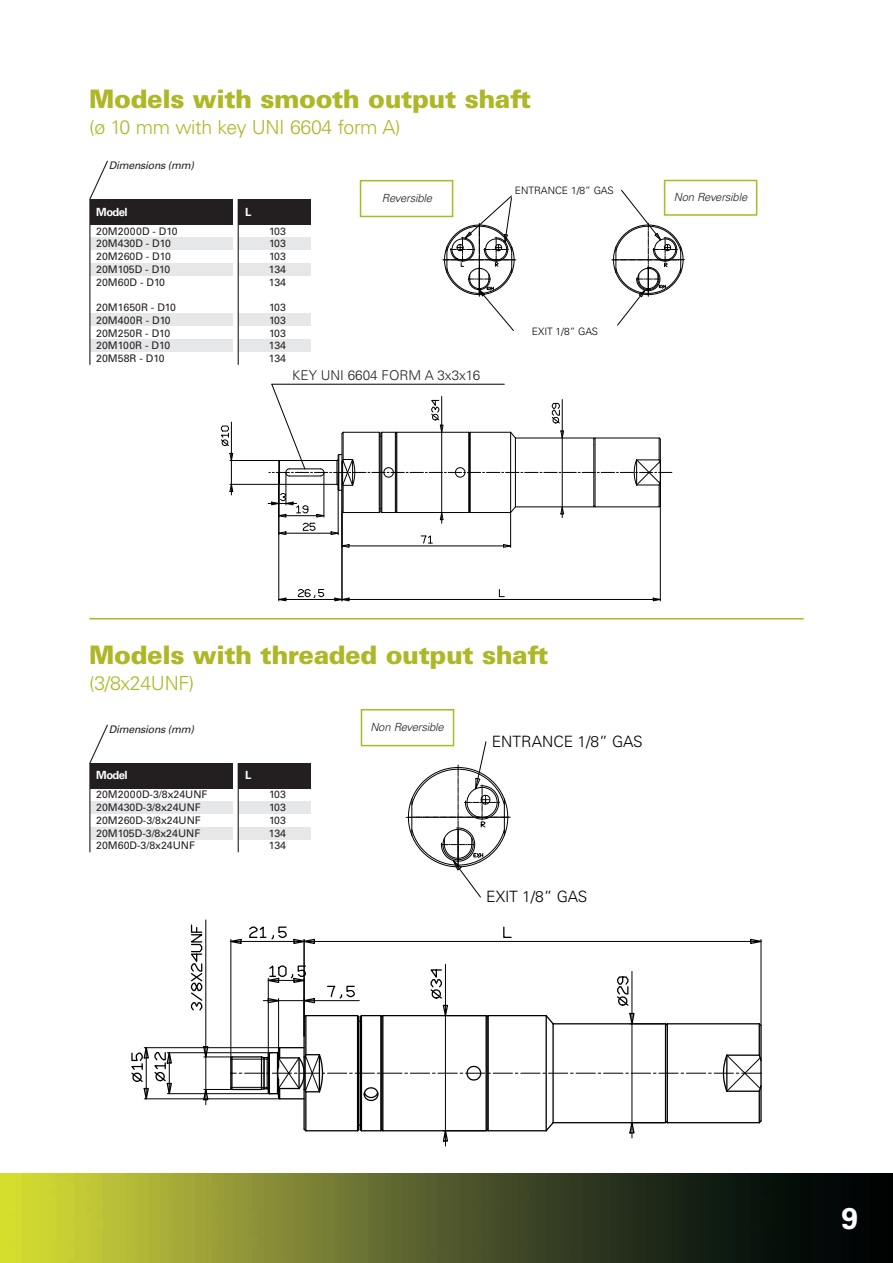
<style>
.page{position:relative;width:893px;height:1263px;background:#fff}
.page>*{position:absolute;margin:0;border:0;box-sizing:border-box;transform-origin:0 0}
.t1{font:700 30px "Univers LT";color:#fff}
.t2{font:900 25.5px "Univers LT";letter-spacing:-.02em;color:#aeb726}
.t3{font:300 19.5px "Univers LT";letter-spacing:-.015em;color:#aeb726}
.t4{font:300 15.6px "Univers LT";color:#000}
.t5{font:300 13.5px "Univers LT";color:#231f20}
.t6{font:italic 300 11.25px "Univers LT";letter-spacing:-.015em;color:#231f20}
.t7{font:700 11.25px "Univers LT";color:#fff}
.t8{font:10.5px/12.8px "Univers LT";color:#231f20;text-align:justify}
.t9{font:italic 10.5px "Univers LT";color:#231f20}
.t10{font:300 10.2px "Univers LT";color:#000}
</style>
<div class="page">
<hr style="left:231px;top:939px;width:1px;height:118px;background:#000">
<hr style="left:304px;top:1000px;width:55px;height:1px;background:#000">
<hr style="left:278px;top:998px;width:1px;height:55px;background:#000">
<svg style="left:327px;top:985px;width:28px;height:14px"></svg>
<svg style="left:263px;top:997px;width:53px;height:7px"></svg>
<hr style="left:268px;top:978px;width:1px;height:75px;background:#000">
<svg style="left:267px;top:963px;width:39px;height:21px"></svg>
<hr style="left:360px;top:1017px;width:1px;height:113px;background:#000">
<hr style="left:361px;top:1015px;width:1px;height:116px;background:#000">
<hr style="left:381px;top:1017px;width:1px;height:113px;background:#000">
<hr style="left:380px;top:1015px;width:1px;height:116px;background:#000">
<hr style="left:546px;top:1015px;width:1px;height:116px;background:#000">
<hr style="left:552px;top:1024px;width:2px;height:99px;background:#000">
<hr style="left:665px;top:1024px;width:1px;height:99px;background:#000">
<hr style="left:487px;top:1015px;width:2px;height:116px;background:#000">
<hr style="left:488px;top:1015px;width:58px;height:1px;background:#000">
<hr style="left:488px;top:1130px;width:58px;height:1px;background:#000">
<hr style="left:553px;top:1023px;width:112px;height:1px;background:#000">
<hr style="left:553px;top:1122px;width:112px;height:1px;background:#000">
<svg style="left:544px;top:1015px;width:11px;height:11px"></svg>
<svg style="left:544px;top:1121px;width:11px;height:11px"></svg>
<hr style="left:759px;top:1024px;width:1px;height:31px;background:#000">
<hr style="left:760px;top:1025px;width:2px;height:35px;background:#000">
<hr style="left:759px;top:1091px;width:1px;height:32px;background:#000">
<hr style="left:760px;top:1086px;width:2px;height:35px;background:#000">
<hr style="left:667px;top:1024px;width:1px;height:49px;background:#000">
<hr style="left:667px;top:1073px;width:1px;height:50px;background:#000">
<svg style="left:664px;top:1119px;width:5px;height:5px"></svg>
<svg style="left:664px;top:1023px;width:5px;height:4px"></svg>
<hr style="left:667px;top:1122px;width:92px;height:1px;background:#000">
<hr style="left:667px;top:1023px;width:92px;height:1px;background:#000">
<svg style="left:757px;top:1022px;width:5px;height:5px"></svg>
<svg style="left:757px;top:1119px;width:5px;height:5px"></svg>
<hr style="left:358px;top:1073px;width:1px;height:57px;background:#000">
<hr style="left:358px;top:1017px;width:1px;height:56px;background:#000">
<hr style="left:357px;top:1073px;width:1px;height:58px;background:#000">
<hr style="left:357px;top:1015px;width:1px;height:58px;background:#000">
<hr style="left:305px;top:1015px;width:1px;height:40px;background:#000">
<hr style="left:305px;top:1092px;width:1px;height:39px;background:#000">
<hr style="left:303px;top:1017px;width:2px;height:40px;background:#000">
<hr style="left:303px;top:1089px;width:2px;height:40px;background:#000">
<svg style="left:303px;top:1014px;width:5px;height:5px"></svg>
<svg style="left:303px;top:1127px;width:5px;height:5px"></svg>
<hr style="left:306px;top:1015px;width:52px;height:1px;background:#000">
<hr style="left:306px;top:1130px;width:52px;height:1px;background:#000">
<hr style="left:382px;top:1015px;width:1px;height:116px;background:#000">
<hr style="left:485px;top:1015px;width:2px;height:116px;background:#000">
<svg style="left:484px;top:1128px;width:6px;height:4px"></svg>
<hr style="left:383px;top:1130px;width:103px;height:1px;background:#000">
<hr style="left:383px;top:1015px;width:103px;height:1px;background:#000">
<svg style="left:356px;top:1124px;width:29px;height:8px"></svg>
<svg style="left:356px;top:1015px;width:29px;height:7px"></svg>
<hr style="left:632px;top:1024px;width:1px;height:99px;background:#000">
<hr style="left:632px;top:971px;width:1px;height:53px;background:#000">
<svg style="left:628px;top:1116px;width:7px;height:22px"></svg>
<svg style="left:616px;top:976px;width:19px;height:54px"></svg>
<hr style="left:445px;top:1015px;width:1px;height:116px;background:#000">
<hr style="left:445px;top:964px;width:1px;height:51px;background:#000">
<svg style="left:442px;top:1124px;width:7px;height:22px"></svg>
<svg style="left:429px;top:969px;width:20px;height:53px"></svg>
<hr style="left:304px;top:941px;width:457px;height:1px;background:#000">
<hr style="left:304px;top:939px;width:1px;height:77px;background:#000">
<hr style="left:761px;top:939px;width:1px;height:85px;background:#000">
<svg style="left:503px;top:926px;width:9px;height:12px"></svg>
<svg style="left:230px;top:926px;width:86px;height:19px"></svg>
<svg style="left:749px;top:938px;width:13px;height:7px"></svg>
<hr style="left:144px;top:1098px;width:135px;height:1px;background:#000">
<hr style="left:144px;top:1047px;width:135px;height:1px;background:#000">
<hr style="left:167px;top:1093px;width:105px;height:1px;background:#000">
<hr style="left:167px;top:1052px;width:105px;height:1px;background:#000">
<svg style="left:131px;top:1047px;width:42px;height:53px"></svg>
<hr style="left:206px;top:920px;width:1px;height:137px;background:#000">
<svg style="left:190px;top:924px;width:16px;height:88px"></svg>
<svg style="left:202px;top:1045px;width:560px;height:60px"></svg>
<img style="left:0;top:1174px;width:893px;height:89px">
<div style="left:238px;top:237px;width:72px;height:13px;background:#e6e7e9"></div>
<div style="left:238px;top:199px;width:72px;height:26px;background:#231f20"></div>
<div style="left:90px;top:237px;width:143px;height:13px;background:#e6e7e9"></div>
<div style="left:238px;top:263px;width:72px;height:13px;background:#e6e7e9"></div>
<div style="left:90px;top:263px;width:143px;height:13px;background:#e6e7e9"></div>
<div style="left:238px;top:313px;width:72px;height:13px;background:#e6e7e9"></div>
<div style="left:90px;top:313px;width:143px;height:13px;background:#e6e7e9"></div>
<div style="left:238px;top:339px;width:72px;height:13px;background:#e6e7e9"></div>
<div style="left:90px;top:339px;width:143px;height:13px;background:#e6e7e9"></div>
<div style="left:90px;top:199px;width:143px;height:26px;background:#231f20"></div>
<hr style="left:238px;top:199px;width:1px;height:166px;background:#231f20">
<svg style="left:89px;top:160px;width:19px;height:205px"></svg>
<svg style="left:406px;top:741px;width:104px;height:156px"></svg>
<div style="left:238px;top:801px;width:73px;height:13px;background:#e6e7e9"></div>
<div style="left:238px;top:763px;width:73px;height:25px;background:#231f20"></div>
<div style="left:90px;top:801px;width:143px;height:13px;background:#e6e7e9"></div>
<div style="left:238px;top:827px;width:73px;height:12px;background:#e6e7e9"></div>
<div style="left:90px;top:827px;width:143px;height:12px;background:#e6e7e9"></div>
<div style="left:90px;top:763px;width:143px;height:25px;background:#231f20"></div>
<hr style="left:238px;top:763px;width:1px;height:89px;background:#231f20">
<svg style="left:89px;top:724px;width:20px;height:129px"></svg>
<div style="left:361px;top:709px;width:93px;height:37px;border:2px solid #aeb726"></div>
<hr style="left:231px;top:422px;width:1px;height:38px;background:#000">
<hr style="left:230px;top:484px;width:49px;height:1px;background:#000">
<hr style="left:230px;top:460px;width:49px;height:1px;background:#000">
<svg style="left:221px;top:425px;width:13px;height:70px"></svg>
<hr style="left:342px;top:599px;width:318px;height:1px;background:#000">
<hr style="left:660px;top:461px;width:1px;height:140px;background:#000">
<svg style="left:498px;top:589px;width:7px;height:8px"></svg>
<svg style="left:652px;top:597px;width:9px;height:4px"></svg>
<hr style="left:279px;top:599px;width:63px;height:1px;background:#000">
<hr style="left:279px;top:484px;width:1px;height:117px;background:#000">
<hr style="left:342px;top:512px;width:1px;height:89px;background:#000">
<svg style="left:297px;top:589px;width:28px;height:10px"></svg>
<svg style="left:278px;top:597px;width:9px;height:4px"></svg>
<svg style="left:334px;top:597px;width:16px;height:4px"></svg>
<svg style="left:268px;top:384px;width:404px;height:164px"></svg>
<svg style="left:443px;top:196px;width:73px;height:135px"></svg>
<svg style="left:612px;top:190px;width:73px;height:135px"></svg>
<div style="left:360px;top:180px;width:93px;height:37px;border:2px solid #aeb726"></div>
<div style="left:664px;top:180px;width:93px;height:36px;border:2px solid #aeb726"></div>
<hr style="left:89px;top:618px;width:715px;height:1px;background:#aeb726">
<h2 class="t2" style="left:89px;top:89px;width:443px">Models with smooth output shaft</h2>
<h3 class="t3" style="left:89px;top:120px;width:313px">(ø 10 mm with key UNI 6604 form A)</h3>
<p class="t9" style="left:109px;top:161px;width:87px">Dimensions (mm)</p>
<p class="t7" style="left:96px;top:207px;width:33px">Model</p>
<p class="t7" style="left:245px;top:207px;width:8px">L</p>
<p class="t8" style="left:96px;top:225px;width:83px;text-align:left">20M2000D - D10<br>20M430D - D10<br>20M260D - D10<br>20M105D - D10<br>20M60D - D10</p>
<p class="t8" style="left:96px;top:302px;width:81px;text-align:left">20M1650R - D10<br>20M400R - D10<br>20M250R - D10<br>20M100R - D10<br>20M58R - D10</p>
<p class="t8" style="left:269px;top:225px;width:19px">103<br>103<br>103<br>134<br>134</p>
<p class="t8" style="left:269px;top:302px;width:19px">103<br>103<br>103<br>134<br>134</p>
<p class="t10" style="left:515px;top:187px;width:100px">ENTRANCE 1/8” GAS</p>
<p class="t6" style="left:382px;top:194px;width:52px">Reversible</p>
<p class="t6" style="left:674px;top:193px;width:75px">Non Reversible</p>
<p class="t10" style="left:532px;top:328px;width:68px">EXIT 1/8” GAS</p>
<p class="t5" style="left:292px;top:370px;width:190px">KEY UNI 6604 FORM A 3x3x16</p>
<h2 class="t2" style="left:89px;top:646px;width:461px">Models with threaded output shaft</h2>
<h3 class="t3" style="left:89px;top:676px;width:107px">(3/8x24UNF)</h3>
<p class="t9" style="left:109px;top:725px;width:87px">Dimensions (mm)</p>
<p class="t7" style="left:96px;top:771px;width:33px">Model</p>
<p class="t7" style="left:245px;top:771px;width:8px">L</p>
<p class="t8" style="left:96px;top:789px;width:113px;text-align:left">20M2000D-3/8x24UNF<br>20M430D-3/8x24UNF<br>20M260D-3/8x24UNF<br>20M105D-3/8x24UNF<br>20M60D-3/8x24UNF</p>
<p class="t8" style="left:269px;top:789px;width:19px">103<br>103<br>103<br>134<br>134</p>
<p class="t6" style="left:370px;top:723px;width:75px">Non Reversible</p>
<h3 class="t4" style="left:492px;top:736px;width:153px">ENTRANCE 1/8” GAS</h3>
<h3 class="t4" style="left:486px;top:891px;width:103px">EXIT 1/8” GAS</h3>
<h1 class="t1" style="left:841px;top:1208px;width:18px">9</h1>
</div>
